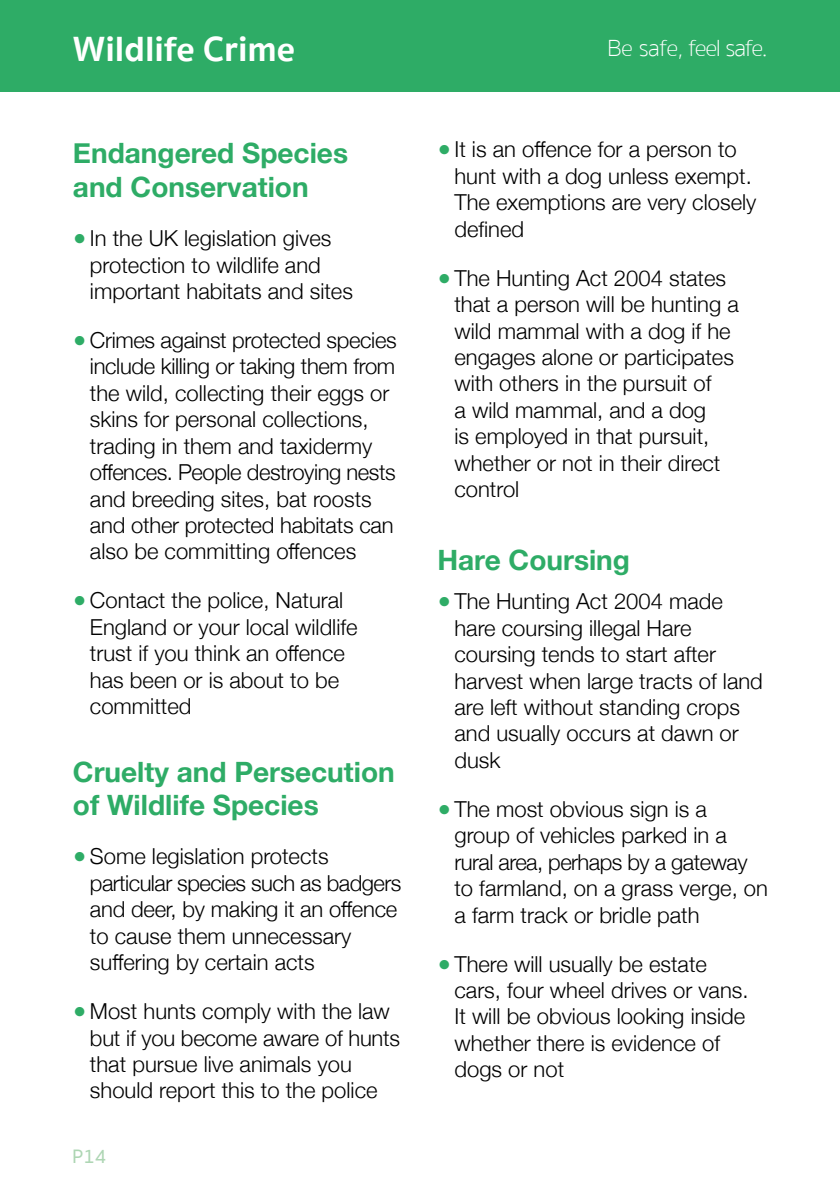
<style>
.page{position:relative;width:840px;height:1191px;background:#fff}
.page>*{position:absolute;margin:0;border:0;box-sizing:border-box;transform-origin:0 0}
.t1{font:700 36px "Sukhumvit Set";color:#fff}
.t2{font:700 28px/33.6px "Helvetica Neue";color:#2eac66}
.t3{font:100 24px "Sukhumvit Set";letter-spacing:-.05em;color:#fff}
.t4{font:300 22px/26.4px "Helvetica Neue";color:#000}
.t5{font:500 20px "Sukhumvit Set";color:#aed6b4}
.s1{font-weight:400;color:#2eac66}
</style>
<div class="page">
<div style="left:0;top:0;width:839px;height:91px;background:#2eac66"></div>
<h1 class="t1" style="left:73px;top:21px;width:224px">Wildlife Crime</h1>
<p class="t2" style="left:73px;top:137px;width:276px">Endangered Species and Conservation</p>
<p class="t4" style="left:90px;top:223px;width:264px;text-indent:-17px"><span class="s1">●</span>In the UK legislation gives protection to wildlife and important habitats and sites</p>
<p class="t4" style="left:90px;top:325px;width:308px;text-indent:-17px"><span class="s1">●</span> Crimes against protected species include killing or taking them from the wild, collecting their eggs or skins for personal collections, trading in them and taxidermy offences. People destroying nests and breeding sites, bat roosts and other protected habitats can also be committing offences</p>
<p class="t4" style="left:90px;top:586px;width:269px;text-indent:-17px"><span class="s1">●</span> Contact the police, Natural<br>England or your local wildlife trust if you think an offence has been or is about to be committed</p>
<p class="t2" style="left:73px;top:755px;width:323px">Cruelty and Persecution of Wildlife Species</p>
<p class="t4" style="left:90px;top:841px;width:313px;text-indent:-17px"><span class="s1">●</span>Some legislation protects particular species such as badgers and deer, by making it an offence to cause them unnecessary suffering by certain acts</p>
<p class="t4" style="left:90px;top:996px;width:311px;text-indent:-17px"><span class="s1">●</span> Most hunts comply with the law but if you become aware of hunts that pursue live animals you should report this to the police</p>
<p class="t5" style="left:72px;top:1142px;width:36px">P14</p>
<p class="t3" style="left:607px;top:31px;width:161px">Be safe, feel safe.</p>
<p class="t4" style="left:454px;top:135px;width:303px;text-indent:-17px"><span class="s1">●</span>It is an offence for a person to hunt with a dog unless exempt.<br>The exemptions are very closely defined</p>
<p class="t4" style="left:454px;top:263px;width:286px;text-indent:-17px"><span class="s1">●</span>The Hunting Act 2004 states that a person will be hunting a wild mammal with a dog if he engages alone or participates with others in the pursuit of<br>a wild mammal, and a dog<br>is employed in that pursuit, whether or not in their direct control</p>
<p class="t2" style="left:437px;top:544px;width:194px">Hare Coursing</p>
<p class="t4" style="left:454px;top:586px;width:310px;text-indent:-17px"><span class="s1">●</span>The Hunting Act 2004 made hare coursing illegal Hare coursing tends to start after harvest when large tracts of land are left without standing crops and usually occurs at dawn or dusk</p>
<p class="t4" style="left:454px;top:794px;width:315px;text-indent:-17px"><span class="s1">●</span>The most obvious sign is a group of vehicles parked in a rural area, perhaps by a gateway to farmland, on a grass verge, on a farm track or bridle path</p>
<p class="t4" style="left:454px;top:949px;width:295px;text-indent:-17px"><span class="s1">●</span>There will usually be estate cars, four wheel drives or vans.<br>It will be obvious looking inside whether there is evidence of dogs or not</p>
</div>
